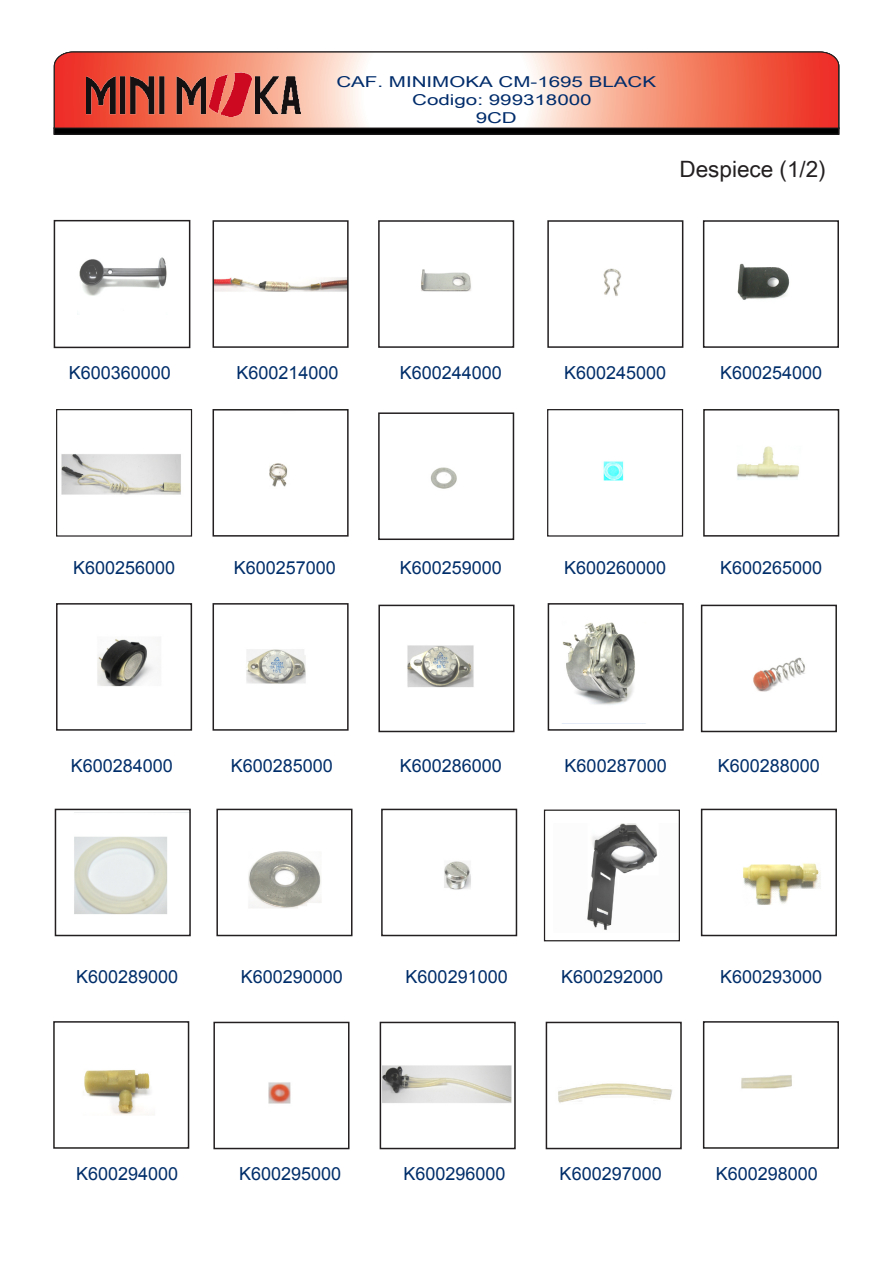
<style>
.page{position:relative;width:893px;height:1263px;background:#fff}
.page>*{position:absolute;margin:0;border:0;box-sizing:border-box;transform-origin:0 0}
.Estilo_de_párrafo_1{font:22.5px "Arial Unicode MS";color:#231f20}
.Estilo_de_párrafo_3{font:18px "Arial";color:#002e6a}
.t1{font:15px "Arial Unicode MS";color:#002c6b;scale:1.37 1}
</style>
<div class="page">
<svg style="left:54px;top:52px;width:785px;height:83px"></svg>
<div style="left:54px;top:128px;width:785px;height:6px;background:#000"></div>
<div style="left:54px;top:128px;width:785px;height:6px;border:1px solid #231f20"></div>
<img style="left:86px;top:73px;width:215px;height:43px">
<img style="left:268px;top:1082px;width:23px;height:22px">
<div style="left:213px;top:1022px;width:136px;height:127px;border:2px solid #231f20"></div>
<img style="left:79px;top:257px;width:88px;height:39px">
<div style="left:54px;top:220px;width:136px;height:128px;border:2px solid #231f20"></div>
<img style="left:737px;top:446px;width:62px;height:34px">
<div style="left:703px;top:409px;width:136px;height:128px;border:2px solid #231f20"></div>
<img style="left:562px;top:622px;width:73px;height:83px">
<div style="left:548px;top:603px;width:136px;height:128px;border:2px solid #231f20"></div>
<img style="left:216px;top:277px;width:130px;height:15px">
<div style="left:213px;top:220px;width:136px;height:128px;border:2px solid #231f20"></div>
<img style="left:97px;top:639px;width:64px;height:48px">
<div style="left:56px;top:603px;width:136px;height:128px;border:2px solid #231f20"></div>
<img style="left:603px;top:268px;width:18px;height:28px">
<div style="left:547px;top:220px;width:136px;height:128px;border:2px solid #231f20"></div>
<img style="left:269px;top:463px;width:19px;height:24px">
<div style="left:213px;top:409px;width:136px;height:128px;border:2px solid #231f20"></div>
<img style="left:430px;top:467px;width:27px;height:22px">
<div style="left:378px;top:412px;width:136px;height:128px;border:2px solid #231f20"></div>
<img style="left:603px;top:461px;width:21px;height:20px">
<div style="left:547px;top:409px;width:136px;height:128px;border:1px solid #231f20"></div>
<img style="left:246px;top:649px;width:60px;height:35px">
<div style="left:213px;top:603px;width:136px;height:128px;border:2px solid #231f20"></div>
<img style="left:407px;top:645px;width:67px;height:43px">
<div style="left:378px;top:605px;width:136px;height:127px;border:2px solid #231f20"></div>
<img style="left:737px;top:263px;width:53px;height:37px">
<div style="left:703px;top:220px;width:136px;height:128px;border:2px solid #231f20"></div>
<img style="left:61px;top:454px;width:120px;height:41px">
<div style="left:56px;top:409px;width:136px;height:128px;border:1px solid #231f20"></div>
<img style="left:84px;top:1069px;width:70px;height:46px">
<div style="left:53px;top:1021px;width:136px;height:128px;border:2px solid #231f20"></div>
<img style="left:421px;top:269px;width:50px;height:23px">
<div style="left:378px;top:220px;width:136px;height:128px;border:2px solid #231f20"></div>
<img style="left:383px;top:1065px;width:129px;height:38px">
<div style="left:380px;top:1022px;width:136px;height:127px;border:2px solid #231f20"></div>
<img style="left:753px;top:657px;width:52px;height:35px">
<div style="left:701px;top:605px;width:136px;height:127px;border:2px solid #231f20"></div>
<img style="left:74px;top:812px;width:114px;height:103px">
<div style="left:55px;top:809px;width:136px;height:127px;border:2px solid #231f20"></div>
<img style="left:444px;top:861px;width:27px;height:29px">
<div style="left:381px;top:809px;width:136px;height:127px;border:2px solid #231f20"></div>
<img style="left:248px;top:851px;width:73px;height:58px">
<div style="left:216px;top:809px;width:136px;height:127px;border:2px solid #231f20"></div>
<img style="left:743px;top:863px;width:78px;height:42px">
<div style="left:701px;top:809px;width:136px;height:127px;border:2px solid #231f20"></div>
<img style="left:587px;top:824px;width:71px;height:106px">
<div style="left:544px;top:809px;width:136px;height:132px;border:1px solid #231f20"></div>
<img style="left:558px;top:1083px;width:114px;height:20px">
<div style="left:546px;top:1022px;width:136px;height:127px;border:2px solid #231f20"></div>
<img style="left:741px;top:1075px;width:51px;height:14px">
<div style="left:703px;top:1021px;width:136px;height:128px;border:2px solid #231f20"></div>
<p class="t1" style="left:336px;top:71px;width:235px">CAF. MINIMOKA CM-1695 BLACK</p>
<p class="t1" style="left:412px;top:89px;width:132px">Codigo: 999318000</p>
<p class="t1" style="left:476px;top:107px;width:31px">9CD</p>
<p class="Estilo_de_párrafo_1" style="left:679px;top:152px;width:148px">Despiece (1/2)</p>
<p class="Estilo_de_párrafo_3" style="left:69px;top:361px;width:104px">K600360000</p>
<p class="Estilo_de_párrafo_3" style="left:237px;top:361px;width:104px">K600214000</p>
<p class="Estilo_de_párrafo_3" style="left:400px;top:361px;width:104px">K600244000</p>
<p class="Estilo_de_párrafo_3" style="left:564px;top:361px;width:104px">K600245000</p>
<p class="Estilo_de_párrafo_3" style="left:720px;top:361px;width:104px">K600254000</p>
<p class="Estilo_de_párrafo_3" style="left:73px;top:556px;width:104px">K600256000</p>
<p class="Estilo_de_párrafo_3" style="left:234px;top:556px;width:104px">K600257000</p>
<p class="Estilo_de_párrafo_3" style="left:400px;top:556px;width:104px">K600259000</p>
<p class="Estilo_de_párrafo_3" style="left:564px;top:556px;width:104px">K600260000</p>
<p class="Estilo_de_párrafo_3" style="left:720px;top:556px;width:104px">K600265000</p>
<p class="Estilo_de_párrafo_3" style="left:71px;top:754px;width:104px">K600284000</p>
<p class="Estilo_de_párrafo_3" style="left:231px;top:754px;width:104px">K600285000</p>
<p class="Estilo_de_párrafo_3" style="left:400px;top:754px;width:104px">K600286000</p>
<p class="Estilo_de_párrafo_3" style="left:565px;top:754px;width:104px">K600287000</p>
<p class="Estilo_de_párrafo_3" style="left:718px;top:754px;width:104px">K600288000</p>
<p class="Estilo_de_párrafo_3" style="left:76px;top:965px;width:104px">K600289000</p>
<p class="Estilo_de_párrafo_3" style="left:241px;top:965px;width:104px">K600290000</p>
<p class="Estilo_de_párrafo_3" style="left:406px;top:965px;width:104px">K600291000</p>
<p class="Estilo_de_párrafo_3" style="left:561px;top:965px;width:104px">K600292000</p>
<p class="Estilo_de_párrafo_3" style="left:720px;top:965px;width:104px">K600293000</p>
<p class="Estilo_de_párrafo_3" style="left:76px;top:1162px;width:104px">K600294000</p>
<p class="Estilo_de_párrafo_3" style="left:404px;top:1162px;width:104px">K600296000</p>
<p class="Estilo_de_párrafo_3" style="left:560px;top:1162px;width:104px">K600297000</p>
<p class="Estilo_de_párrafo_3" style="left:239px;top:1162px;width:104px">K600295000</p>
<p class="Estilo_de_párrafo_3" style="left:716px;top:1162px;width:104px">K600298000</p>
</div>
